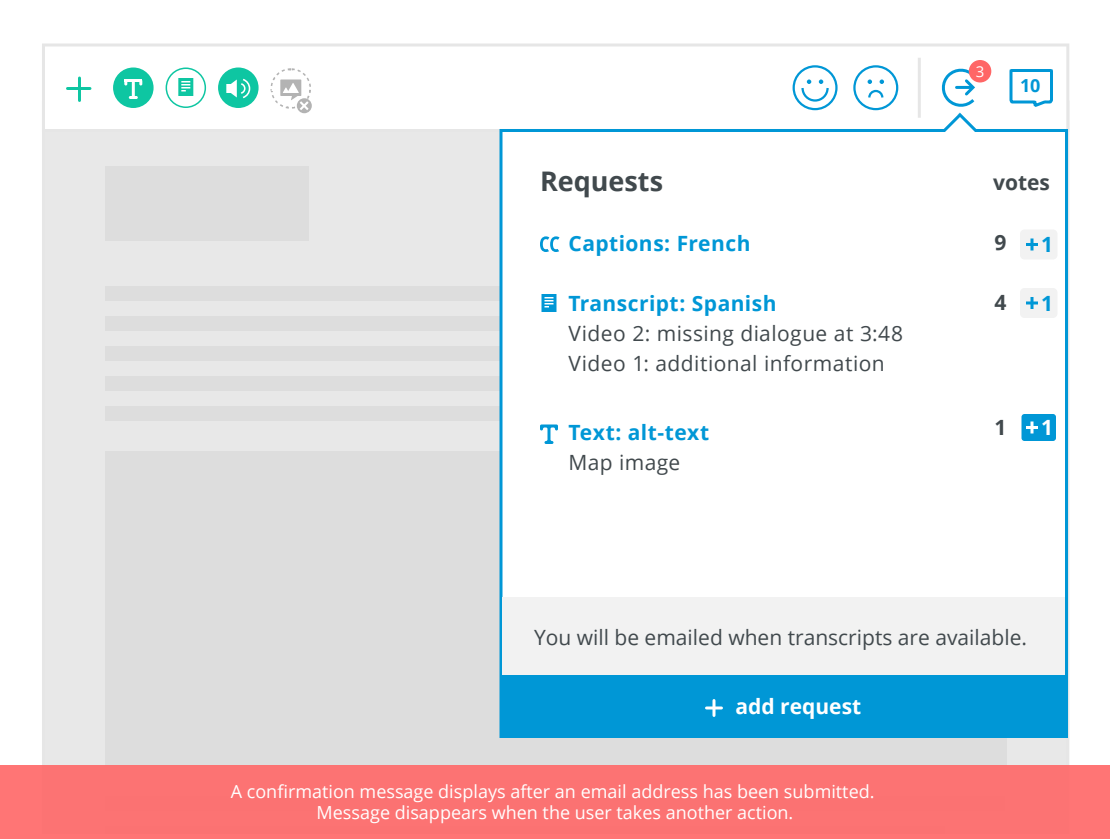
<style>
.page{position:relative;width:1110px;height:840px;background:#fff}
.page>*{position:absolute;margin:0;border:0;box-sizing:border-box;transform-origin:0 0}
.t1{font:700 27px "Open Sans";color:#41494d}
.t2{font:21px/30px "Open Sans";letter-spacing:.015em;color:#41494d}
.t3{font:700 21px "Open Sans";letter-spacing:.02em;color:#0097d6}
.t4{font:700 21px "Open Sans";color:#fff}
.t5{font:700 21px "Open Sans";color:#41494d}
.t6{font:18px/21px "Open Sans";color:#fff;text-align:center}
.t7{font:700 18px "Open Sans";color:#0097d6}
.t8{font:15px "Open Sans";color:#fff}
</style>
<div class="page">
<div style="left:42px;top:132px;width:1027px;height:633px;background:#e8e8e8"></div>
<div style="left:105px;top:286px;width:892px;height:16px;background:#ddd"></div>
<div style="left:105px;top:452px;width:901px;height:314px;background:#ddd"></div>
<div style="left:105px;top:166px;width:204px;height:76px;background:#ddd"></div>
<div style="left:105px;top:346px;width:877px;height:16px;background:#ddd"></div>
<div style="left:105px;top:316px;width:832px;height:16px;background:#ddd"></div>
<div style="left:105px;top:376px;width:847px;height:16px;background:#ddd"></div>
<div style="left:105px;top:406px;width:885px;height:16px;background:#ddd"></div>
<svg style="left:0;top:838px;width:1110px;height:1px"></svg>
<div style="left:0;top:765px;width:1110px;height:73px;background:#fc7373"></div>
<svg style="left:42px;top:44px;width:1027px;height:88px"></svg>
<svg style="left:113px;top:68px;width:41px;height:40px"></svg>
<svg style="left:166px;top:68px;width:40px;height:40px"></svg>
<svg style="left:218px;top:68px;width:41px;height:40px"></svg>
<div style="left:297px;top:98px;width:15px;height:15px;background:#b3b3b3;border-radius:50%"></div>
<svg style="left:270px;top:68px;width:41px;height:42px"></svg>
<hr style="left:78px;top:78px;width:3px;height:22px;background:#0ec6a2">
<hr style="left:68px;top:87px;width:22px;height:3px;background:#0ec6a2">
<svg style="left:1008px;top:68px;width:46px;height:39px"></svg>
<svg style="left:937px;top:64px;width:41px;height:43px"></svg>
<hr style="left:957px;top:86px;width:14px;height:3px;background:#0097d6">
<div style="left:969px;top:60px;width:22px;height:22px;background:#f66;border-radius:50%"></div>
<hr style="left:918px;top:58px;width:3px;height:60px;background:#e6e6e6">
<svg style="left:793px;top:65px;width:45px;height:45px"></svg>
<svg style="left:853px;top:65px;width:45px;height:45px"></svg>
<svg style="left:500px;top:113px;width:568px;height:625px"></svg>
<svg style="left:540px;top:236px;width:20px;height:16px"></svg>
<svg style="left:542px;top:294px;width:14px;height:18px"></svg>
<svg style="left:540px;top:424px;width:18px;height:20px"></svg>
<div style="left:502px;top:675px;width:563px;height:60px;background:#0097d6"></div>
<svg style="left:712px;top:700px;width:4px;height:16px"></svg>
<svg style="left:706px;top:706px;width:16px;height:4px"></svg>
<div style="left:1020px;top:230px;width:38px;height:30px;background:#f2f2f2;border-radius:4px"></div>
<svg style="left:1030px;top:238px;width:4px;height:12px"></svg>
<svg style="left:1026px;top:243px;width:12px;height:3px"></svg>
<div style="left:1020px;top:288px;width:38px;height:30px;background:#f2f2f2;border-radius:4px"></div>
<svg style="left:1030px;top:297px;width:4px;height:12px"></svg>
<svg style="left:1026px;top:301px;width:12px;height:3px"></svg>
<svg style="left:1020px;top:412px;width:38px;height:30px"></svg>
<div style="left:502px;top:597px;width:563px;height:78px;background:#f2f2f2"></div>
<p class="t8" style="left:976px;top:61px;width:10px">3</p>
<p class="t7" style="left:1020px;top:73px;width:22px">10</p>
<h1 class="t1" style="left:540px;top:162px;width:125px">Requests</h1>
<p class="t5" style="left:993px;top:168px;width:58px">votes</p>
<p class="t3" style="left:568px;top:228px;width:184px">Captions: French</p>
<p class="t5" style="left:995px;top:228px;width:13px">9</p>
<p class="t3" style="left:1041px;top:230px;width:13px">1</p>
<p class="t3" style="left:568px;top:288px;width:210px">Transcript: Spanish</p>
<p class="t2" style="left:568px;top:317px;width:336px">Video 2: missing dialogue at 3:48<br>Video 1: additional information</p>
<p class="t5" style="left:995px;top:288px;width:13px">4</p>
<p class="t3" style="left:1041px;top:288px;width:13px">1</p>
<p class="t3" style="left:568px;top:417px;width:142px">Text: alt-text</p>
<p class="t2" style="left:568px;top:446px;width:113px">Map image</p>
<p class="t5" style="left:995px;top:413px;width:13px">1</p>
<p class="t4" style="left:1041px;top:413px;width:13px">1</p>
<p class="t2" style="left:534px;top:622px;width:495px">You will be emailed when transcripts are available.</p>
<p class="t4" style="left:736px;top:691px;width:127px">add request</p>
<p class="t6" style="left:231px;top:781px;width:645px">A confirmation message displays after an email address has been submitted.<br>Message disappears when the user takes another action.</p>
</div>
